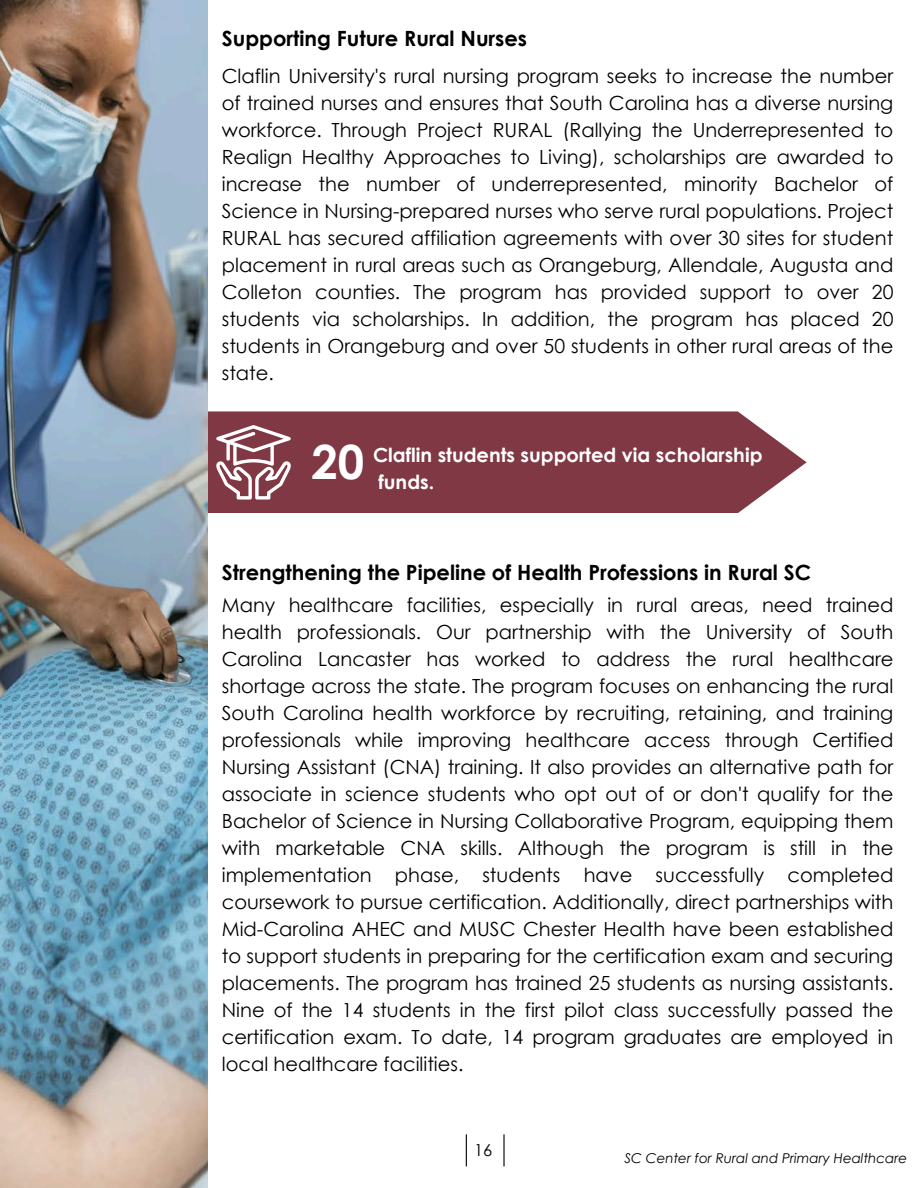
<style>
.page{position:relative;width:918px;height:1188px;background:#fff}
.page>*{position:absolute;margin:0;border:0;box-sizing:border-box;transform-origin:0 0}
.t1{font:700 47.25px "Century Gothic";color:#fff}
.t2{font:700 21px "Century Gothic";color:#000}
.t3{font:19.5px/27px "Century Gothic";color:#000;text-align:justify}
.t4{font:700 19.5px/27px "Century Gothic";color:#fff}
.t5{font:16.5px "Century Gothic";color:#000}
.t6{font:italic 13.5px "Century Gothic";color:#000}
</style>
<div class="page">
<img style="left:0;top:0;width:208px;height:1188px">
<svg style="left:208px;top:411px;width:598px;height:102px;background:#884550"></svg>
<svg style="left:216px;top:425px;width:75px;height:74px"></svg>
<hr style="left:466px;top:1134px;width:1px;height:32px;background:#000">
<hr style="left:503px;top:1134px;width:2px;height:32px;background:#000">
<h1 class="t2" style="left:222px;top:24px;width:307px">Supporting Future Rural Nurses</h1>
<h2 class="t3" style="left:222px;top:62px;width:673px">Claflin University's rural nursing program seeks to increase the number of trained nurses and ensures that South Carolina has a diverse nursing workforce. Through Project RURAL (Rallying the Underrepresented to Realign Healthy Approaches to Living), scholarships are awarded to increase the number of underrepresented, minority Bachelor of Science in Nursing-prepared nurses who serve rural populations. Project RURAL has secured affiliation agreements with over 30 sites for student placement in rural areas such as Orangeburg, Allendale, Augusta and Colleton counties. The program has provided support to over 20 students via scholarships. In addition, the program has placed 20 students in Orangeburg and over 50 students in other rural areas of the state.</h2>
<h1 class="t1" style="left:311px;top:432px;width:54px">20</h1>
<h1 class="t4" style="left:373px;top:441px;width:391px">Claflin students supported via scholarship funds.</h1>
<p class="t2" style="left:222px;top:559px;width:591px">Strengthening the Pipeline of Health Professions in Rural SC</p>
<p class="t3" style="left:222px;top:591px;width:673px">Many healthcare facilities, especially in rural areas, need trained health professionals. Our partnership with the University of South Carolina Lancaster has worked to address the rural healthcare shortage across the state. The program focuses on enhancing the rural South Carolina health workforce by recruiting, retaining, and training professionals while improving healthcare access through Certified Nursing Assistant (CNA) training. It also provides an alternative path for associate in science students who opt out of or don't qualify for the Bachelor of Science in Nursing Collaborative Program, equipping them with marketable CNA skills. Although the program is still in the implementation phase, students have successfully completed coursework to pursue certification. Additionally, direct partnerships with Mid-Carolina AHEC and MUSC Chester Health have been established to support students in preparing for the certification exam and securing placements. The program has trained 25 students as nursing assistants.<br>Nine of the 14 students in the first pilot class successfully passed the certification exam. To date, 14 program graduates are employed in local healthcare facilities.</p>
<p class="t5" style="left:474px;top:1139px;width:20px">16</p>
<h2 class="t6" style="left:624px;top:1149px;width:284px">SC Center for Rural and Primary Healthcare</h2>
</div>
